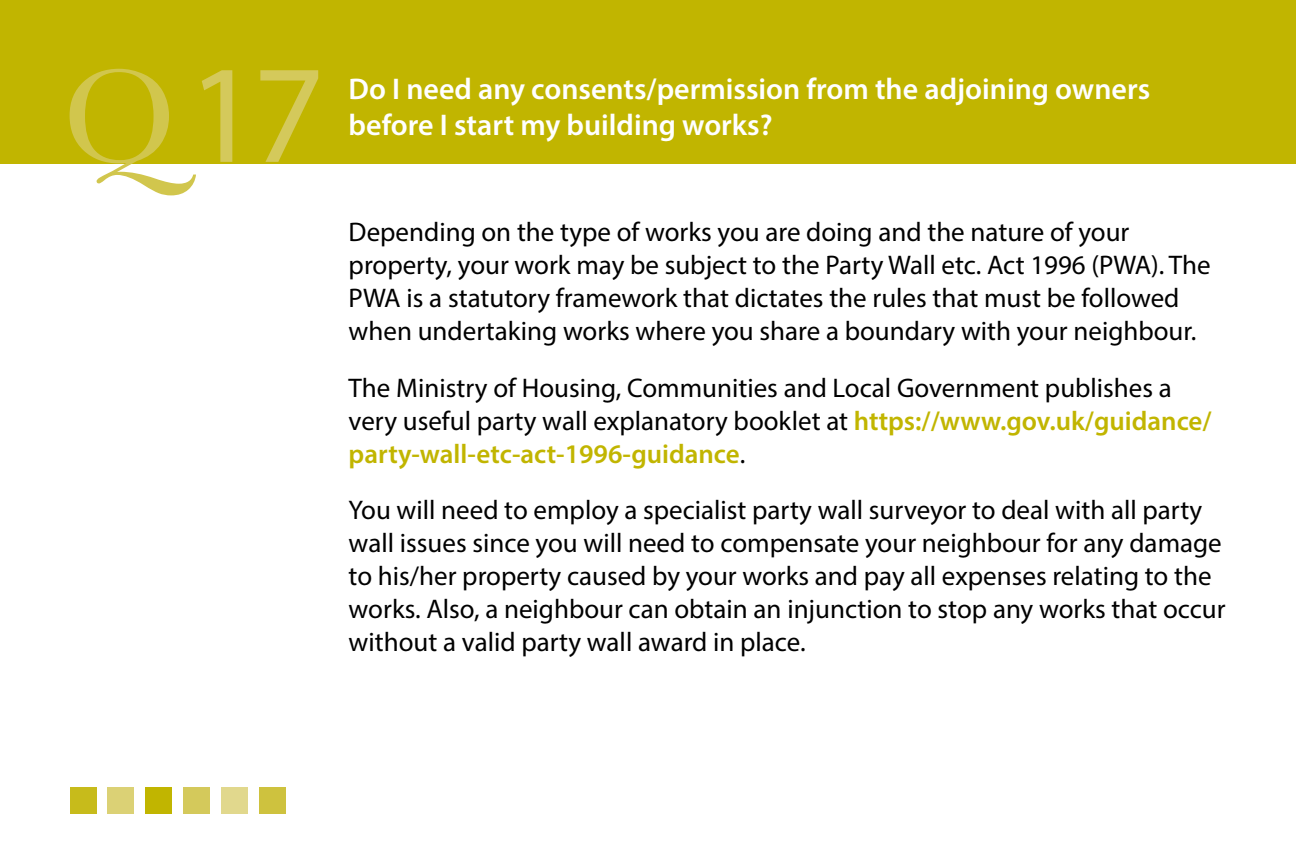
<style>
.page{position:relative;width:1296px;height:864px;background:#fff}
.page>*{position:absolute;margin:0;border:0;box-sizing:border-box;transform-origin:0 0}
.t1{font:141px "Myriad Pro";color:#d4c95b}
.t2{font:600 30px/36px "Myriad Pro";color:#fff}
.t3{font:27px/33px "Myriad Pro";color:#000}
.s1{font-family:"Baskerville";font-size:138px;color:#d1c64d}
.s2{font-weight:600;color:#c1b500}
</style>
<div class="page">
<div style="left:0;top:0;width:1296px;height:164px;background:#c1b500"></div>
<div style="left:70px;top:787px;width:26px;height:27px;background:#c7bb1b"></div>
<div style="left:108px;top:787px;width:26px;height:27px;background:#dbd175"></div>
<div style="left:145px;top:787px;width:27px;height:27px;background:#c1b500"></div>
<div style="left:183px;top:787px;width:27px;height:27px;background:#d4c95b"></div>
<div style="left:221px;top:787px;width:27px;height:27px;background:#e1d88d"></div>
<div style="left:259px;top:787px;width:27px;height:27px;background:#cec23e"></div>
<h1 class="t1" style="left:63px;top:28px;width:264px"><span class="s1">Q</span>17</h1>
<p class="t2" style="left:349px;top:70px;width:803px">Do I need any consents/permission from the adjoining owners before I start my building works?</p>
<p class="t3" style="left:349px;top:215px;width:864px">Depending on the type of works you are doing and the nature of your property, your work may be subject to the Party Wall etc. Act 1996 (PWA). The PWA is a statutory framework that dictates the rules that must be followed when undertaking works where you share a boundary with your neighbour.</p>
<p class="t3" style="left:349px;top:371px;width:864px">The Ministry of Housing, Communities and Local Government publishes a very useful party wall explanatory booklet at <span class="s2">https://www.gov.uk/guidance/ party-wall-etc-act-1996-guidance</span>.</p>
<p class="t3" style="left:349px;top:493px;width:878px">You will need to employ a specialist party wall surveyor to deal with all party wall issues since you will need to compensate your neighbour for any damage to his/her property caused by your works and pay all expenses relating to the works. Also, a neighbour can obtain an injunction to stop any works that occur without a valid party wall award in place.</p>
</div>
